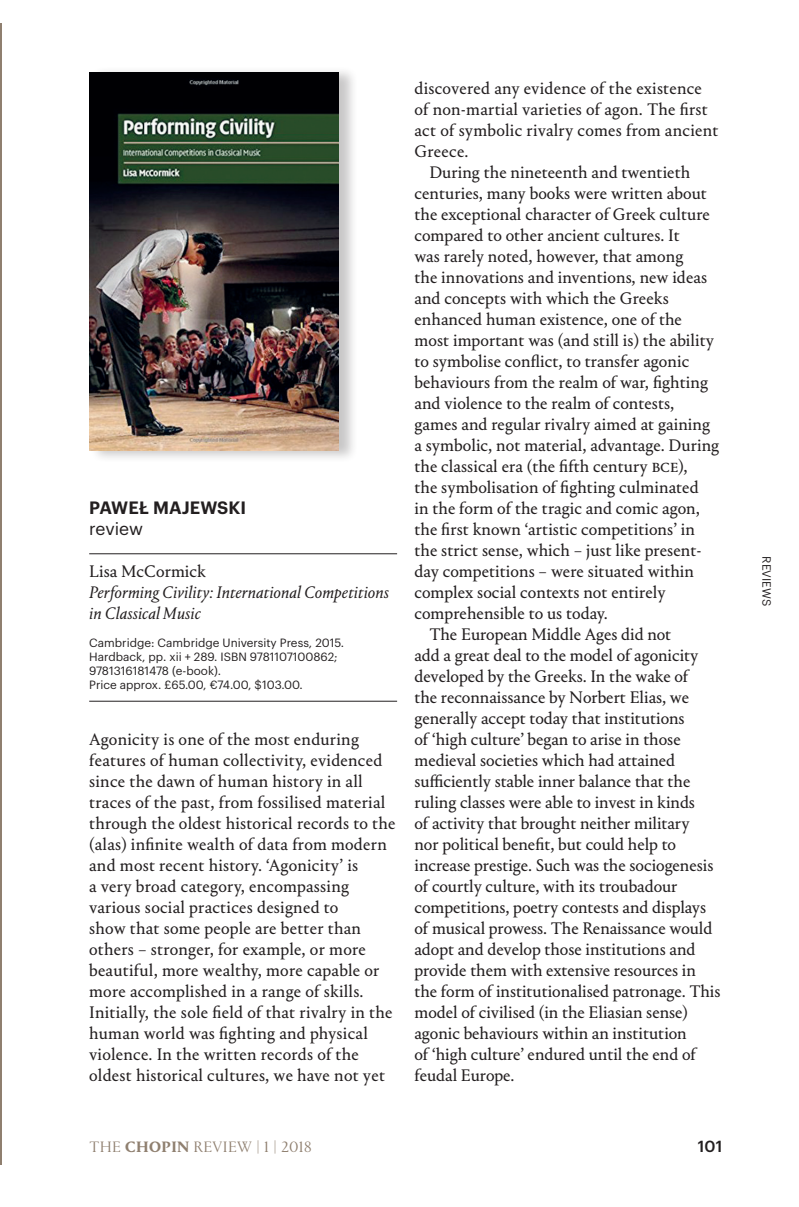
<style>
.page{position:relative;width:799px;height:1207px;background:#fff}
.page>*{position:absolute;margin:0;border:0;box-sizing:border-box;transform-origin:0 0}
.t1{font:17.5px/21px "Portrait Text";color:#231f20}
.t2{font:italic 17.5px/21px "Portrait Text";color:#231f20}
.t3{font:600 17.5px "Graphik";letter-spacing:.005em;color:#231f20}
.t4{font:17.5px "Graphik";color:#231f20}
.t5{font:300 15.75px "Portrait";letter-spacing:.03em;color:#8f7f6f}
.t6{font:500 15.75px "Graphik";color:#231f20}
.t7{font:11.72px/14px "Graphik";color:#231f20}
.s1{font-weight:700}
</style>
<div class="page">
<div style="left:89px;top:66px;width:269px;height:397px;background:#231f20;opacity:.25"></div>
<img style="left:89px;top:73px;width:250px;height:378px">
<hr style="left:89px;top:553px;width:308px;height:1px;background:#231f20">
<hr style="left:89px;top:701px;width:308px;height:1px;background:#231f20">
<hr style="left:0;top:23px;width:2px;height:1142px;background:#8f7f6f">
<p class="t3" style="left:89px;top:494px;width:158px">PAWEŁ MAJEWSKI</p>
<p class="t4" style="left:89px;top:515px;width:55px">review</p>
<p class="t1" style="left:89px;top:560px;width:118px">Lisa McCormick</p>
<p class="t2" style="left:89px;top:581px;width:301px">Performing Civility: International Competitions in Classical Music</p>
<p class="t7" style="left:89px;top:635px;width:256px">Cambridge: Cambridge University Press, 2015.<br>Hardback, pp. xii + 289. IS BN 9781107100862; 9781316181478 (e-book).<br>Price approx. £65.00, €74.00, $103.00.</p>
<p class="t1" style="left:89px;top:728px;width:308px">Agonicity is one of the most enduring features of human collectivity, evidenced since the dawn of human history in all traces of the past, from fossilised material through the oldest historical records to the (alas) infinite wealth of data from modern and most recent history. ‘Agonicity’ is<br>a very broad category, encompassing various social practices designed to<br>show that some people are better than others – stronger, for example, or more beautiful, more wealthy, more capable or more accomplished in a range of skills.<br>Initially, the sole field of that rivalry in the human world was fighting and physical violence. In the written records of the oldest historical cultures, we have not yet</p>
<p class="t1" style="left:414px;top:77px;width:289px">discovered any evidence of the existence</p>
<p class="t1" style="left:414px;top:98px;width:295px">of non-martial varieties of agon. The first</p>
<p class="t1" style="left:414px;top:119px;width:305px">act of symbolic rivalry comes from ancient</p>
<p class="t1" style="left:414px;top:140px;width:55px">Greece.</p>
<p class="t1" style="left:429px;top:161px;width:262px">During the nineteenth and twentieth</p>
<p class="t1" style="left:414px;top:182px;width:294px">centuries, many books were written about</p>
<p class="t1" style="left:414px;top:203px;width:297px">the exceptional character of Greek culture</p>
<p class="t1" style="left:414px;top:224px;width:267px">compared to other ancient cultures. It</p>
<p class="t1" style="left:414px;top:245px;width:270px">was rarely noted, however, that among</p>
<p class="t1" style="left:414px;top:266px;width:294px">the innovations and inventions, new ideas</p>
<p class="t1" style="left:414px;top:287px;width:256px">and concepts with which the Greeks</p>
<p class="t1" style="left:414px;top:308px;width:269px">enhanced human existence, one of the</p>
<p class="t1" style="left:414px;top:329px;width:301px">most important was (and still is) the ability</p>
<p class="t1" style="left:414px;top:350px;width:276px">to symbolise conflict, to transfer agonic</p>
<p class="t1" style="left:414px;top:371px;width:295px">behaviours from the realm of war, fighting</p>
<p class="t1" style="left:414px;top:392px;width:261px">and violence to the realm of contests,</p>
<p class="t1" style="left:414px;top:413px;width:297px">games and regular rivalry aimed at gaining</p>
<p class="t1" style="left:414px;top:434px;width:306px">a symbolic, not material, advantage. During</p>
<p class="t1" style="left:414px;top:455px;width:274px">the classical era (the fifth century bce),</p>
<p class="t1" style="left:414px;top:476px;width:285px">the symbolisation of fighting culminated</p>
<p class="t1" style="left:414px;top:497px;width:287px">in the form of the tragic and comic agon,</p>
<p class="t1" style="left:414px;top:518px;width:282px">the first known ‘artistic competitions’ in</p>
<p class="t1" style="left:414px;top:539px;width:288px">the strict sense, which – just like present-</p>
<p class="t1" style="left:414px;top:560px;width:281px">day competitions – were situated within</p>
<p class="t1" style="left:414px;top:581px;width:252px">complex social contexts not entirely</p>
<p class="t1" style="left:414px;top:602px;width:195px">comprehensible to us today.</p>
<p class="t1" style="left:429px;top:623px;width:243px">The European Middle Ages did not</p>
<p class="t1" style="left:414px;top:644px;width:285px">add a great deal to the model of agonicity</p>
<p class="t1" style="left:414px;top:665px;width:275px">developed by the Greeks. In the wake of</p>
<p class="t1" style="left:414px;top:686px;width:276px">the reconnaissance by Norbert Elias, we</p>
<p class="t1" style="left:414px;top:707px;width:271px">generally accept today that institutions</p>
<p class="t1" style="left:414px;top:728px;width:268px">of ‘high culture’ began to arise in those</p>
<p class="t1" style="left:414px;top:749px;width:262px">medieval societies which had attained</p>
<p class="t1" style="left:414px;top:770px;width:277px">sufficiently stable inner balance that the</p>
<p class="t1" style="left:414px;top:791px;width:282px">ruling classes were able to invest in kinds</p>
<p class="t1" style="left:414px;top:812px;width:276px">of activity that brought neither military</p>
<p class="t1" style="left:414px;top:833px;width:263px">nor political benefit, but could help to</p>
<p class="t1" style="left:414px;top:854px;width:300px">increase prestige. Such was the sociogenesis</p>
<p class="t1" style="left:414px;top:875px;width:264px">of courtly culture, with its troubadour</p>
<p class="t1" style="left:414px;top:896px;width:293px">competitions, poetry contests and displays</p>
<p class="t1" style="left:414px;top:917px;width:299px">of musical prowess. The Renaissance would</p>
<p class="t1" style="left:414px;top:938px;width:282px">adopt and develop those institutions and</p>
<p class="t1" style="left:414px;top:959px;width:283px">provide them with extensive resources in</p>
<p class="t1" style="left:414px;top:980px;width:307px">the form of institutionalised patronage. This</p>
<p class="t1" style="left:414px;top:1001px;width:275px">model of civilised (in the Eliasian sense)</p>
<p class="t1" style="left:414px;top:1022px;width:274px">agonic behaviours within an institution</p>
<p class="t1" style="left:414px;top:1043px;width:283px">of ‘high culture’ endured until the end of</p>
<p class="t1" style="left:414px;top:1064px;width:101px">feudal Europe.</p>
<p class="t5" style="left:89px;top:1137px;width:224px">THE <span class="s1">CHOPIN</span> REVIEW | 1 | 2018</p>
<p class="t6" style="left:697px;top:1135px;width:26px">101</p>
<p class="t7" style="left:774px;top:556px;width:51px;rotate:90deg">reviews</p>
</div>
